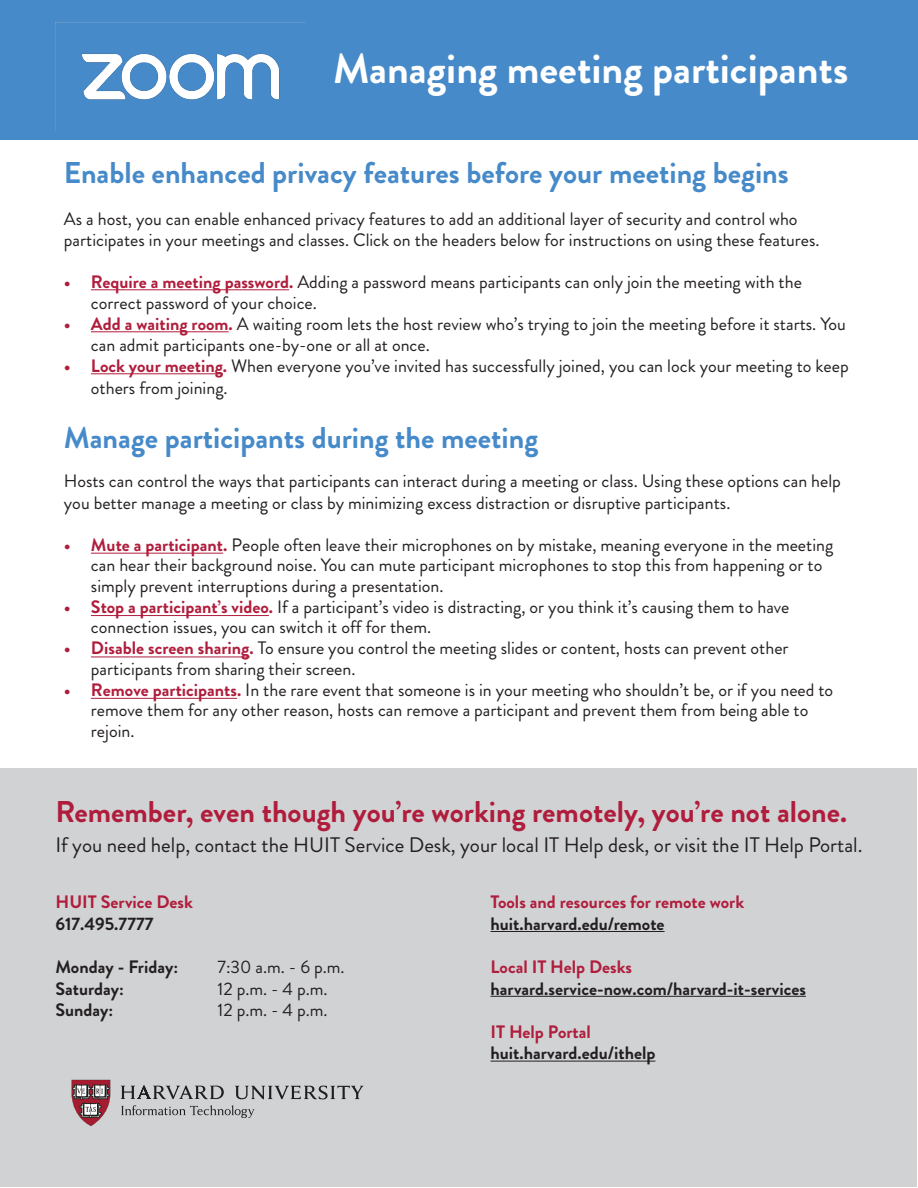
<style>
.page{position:relative;width:918px;height:1188px;background:#fff}
.page>*{position:absolute;margin:0;border:0;box-sizing:border-box;transform-origin:0 0}
.t1{font:700 42px "Brandon Grotesque";color:#fff}
.t2{font:700 30px "Brandon Grotesque";color:#468ac9}
.t3{font:700 30px "Brandon Grotesque";color:#b01d3c}
.t4{font:21px "Brandon Grotesque";color:#231f20}
.t5{font:18px/21px "Brandon Grotesque";color:#231f20}
.t6{font:700 18px "Brandon Grotesque";color:#231f20}
.t7{font:700 18px "Brandon Grotesque";color:#b01d3c}
.s1{font-weight:700;color:#b01d3c}
</style>
<div class="page">
<div style="left:1px;top:769px;width:916px;height:418px;background:#d1d2d4"></div>
<div style="left:0;top:0;width:917px;height:140px;background:#468ac9"></div>
<img style="left:56px;top:22px;width:250px;height:78px">
<hr style="left:91px;top:289px;width:198px;height:1px;background:#b01d3c">
<hr style="left:91px;top:331px;width:138px;height:1px;background:#b01d3c">
<hr style="left:91px;top:373px;width:132px;height:1px;background:#b01d3c">
<svg style="left:121px;top:1105px;width:133px;height:13px"></svg>
<svg style="left:121px;top:1086px;width:103px;height:13px"></svg>
<svg style="left:72px;top:1080px;width:38px;height:46px"></svg>
<svg style="left:235px;top:1086px;width:128px;height:13px"></svg>
<hr style="left:490px;top:931px;width:175px;height:1px;background:#231f20">
<hr style="left:490px;top:996px;width:316px;height:1px;background:#231f20">
<hr style="left:490px;top:1061px;width:165px;height:1px;background:#231f20">
<hr style="left:91px;top:553px;width:132px;height:1px;background:#b01d3c">
<hr style="left:91px;top:615px;width:178px;height:1px;background:#b01d3c">
<hr style="left:91px;top:656px;width:159px;height:1px;background:#b01d3c">
<hr style="left:91px;top:698px;width:146px;height:1px;background:#b01d3c">
<p class="t1" style="left:333px;top:40px;width:517px">Managing meeting participants</p>
<p class="t2" style="left:64px;top:152px;width:726px">Enable enhanced privacy features before your meeting begins</p>
<p class="t5" style="left:64px;top:209px;width:757px">As a host, you can enable enhanced privacy features to add an additional layer of security and control who participates in your meetings and classes. Click on the headers below for instructions on using these features.</p>
<p class="t5" style="left:91px;top:272px;width:713px;text-indent:-27px"><span class="s1">• Require a meeting password.</span> Adding a password means participants can only join the meeting with the correct password of your choice.</p>
<p class="t5" style="left:91px;top:314px;width:757px;text-indent:-27px"><span class="s1">• Add a waiting room.</span> A waiting room lets the host review who’s trying to join the meeting before it starts. You can admit participants one-by-one or all at once.</p>
<p class="t5" style="left:91px;top:355px;width:759px;line-height:22.5px;text-indent:-27px"><span class="s1">• Lock your meeting.</span> When everyone you’ve invited has successfully joined, you can lock your meeting to keep others from joining.</p>
<p class="t2" style="left:64px;top:417px;width:476px">Manage participants during the meeting</p>
<p class="t5" style="left:64px;top:471px;width:779px">Hosts can control the ways that participants can interact during a meeting or class. Using these options can help you better manage a meeting or class by minimizing excess distraction or disruptive participants.</p>
<p class="t5" style="left:91px;top:534px;width:744px;text-indent:-27px"><span class="s1">• Mute a participant.</span> People often leave their microphones on by mistake, meaning everyone in the meeting can hear their background noise. You can mute participant microphones to stop this from happening or to simply prevent interruptions during a presentation.</p>
<p class="t5" style="left:91px;top:597px;width:700px;line-height:20.4px;text-indent:-27px"><span class="s1">• Stop a participant’s video.</span> If a participant’s video is distracting, or you think it’s causing them to have connection issues, you can switch it off for them.</p>
<p class="t5" style="left:91px;top:638px;width:699px;line-height:20.4px;text-indent:-27px"><span class="s1">• Disable screen sharing.</span> To ensure you control the meeting slides or content, hosts can prevent other participants from sharing their screen.</p>
<p class="t5" style="left:91px;top:679px;width:744px;text-indent:-27px"><span class="s1">• Remove participants.</span> In the rare event that someone is in your meeting who shouldn’t be, or if you need to remove them for any other reason, hosts can remove a participant and prevent them from being able to rejoin.</p>
<p class="t3" style="left:56px;top:791px;width:793px">Remember, even though you’re working remotely, you’re not alone.</p>
<p class="t4" style="left:56px;top:830px;width:809px">If you need help, contact the HUIT Service Desk, your local IT Help desk, or visit the IT Help Portal.</p>
<p class="t7" style="left:56px;top:889px;width:139px">HUIT Service Desk</p>
<p class="t6" style="left:56px;top:911px;width:100px">617.495.7777</p>
<p class="t6" style="left:56px;top:954px;width:124px">Monday - Friday:</p>
<p class="t5" style="left:217px;top:956px;width:129px">7:30 a.m. - 6 p.m.</p>
<p class="t6" style="left:56px;top:976px;width:70px">Saturday:</p>
<p class="t5" style="left:217px;top:978px;width:112px">12 p.m. - 4 p.m.</p>
<p class="t6" style="left:56px;top:997px;width:59px">Sunday:</p>
<p class="t5" style="left:217px;top:1000px;width:112px">12 p.m. - 4 p.m.</p>
<p class="t7" style="left:490px;top:889px;width:255px">Tools and resources for remote work</p>
<p class="t6" style="left:490px;top:911px;width:176px">huit.harvard.edu/remote</p>
<p class="t7" style="left:490px;top:954px;width:143px">Local IT Help Desks</p>
<p class="t6" style="left:490px;top:976px;width:317px">harvard.service-now.com/harvard-it-services</p>
<p class="t7" style="left:490px;top:1019px;width:102px">IT Help Portal</p>
<p class="t6" style="left:490px;top:1041px;width:166px">huit.harvard.edu/ithelp</p>
</div>
